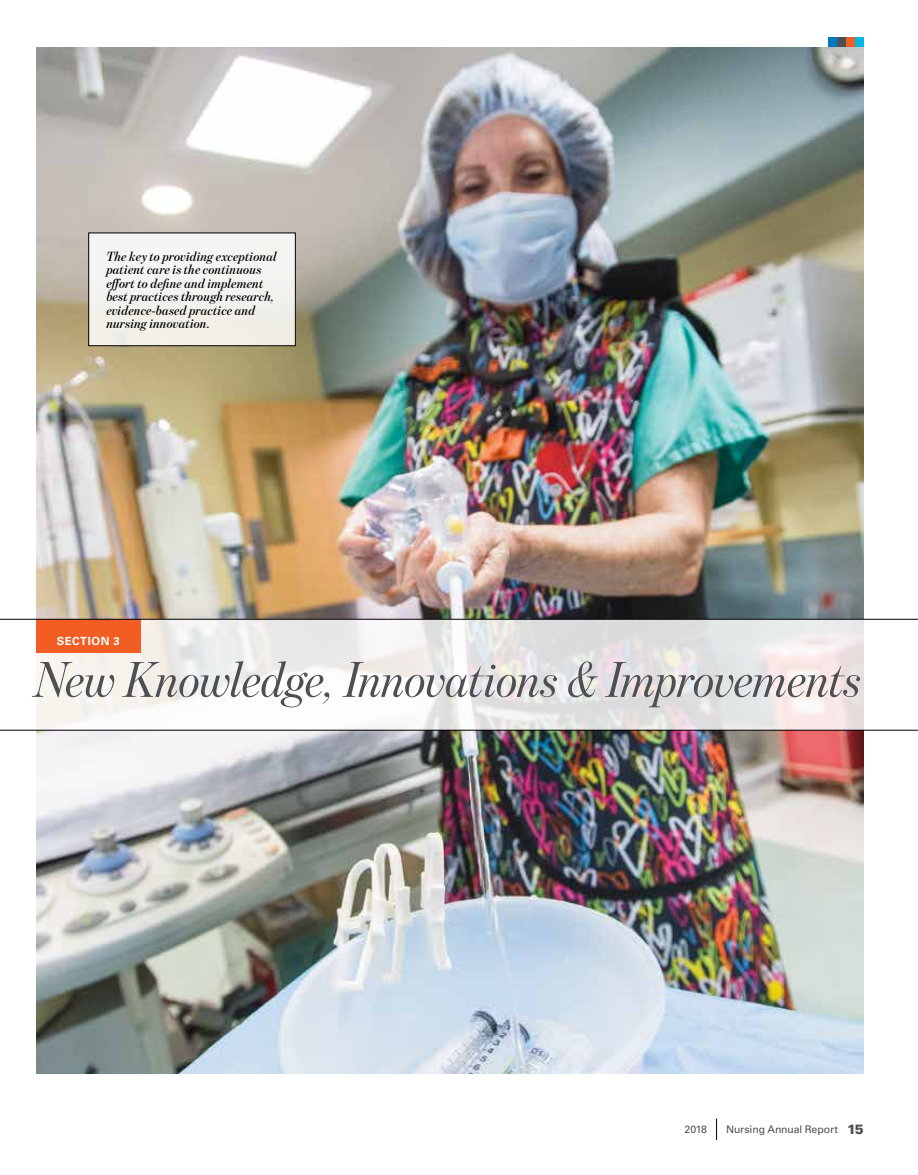
<style>
.page{position:relative;width:918px;height:1175px;background:#fff}
.page>*{position:absolute;margin:0;border:0;box-sizing:border-box;transform-origin:0 0}
.t1{font:italic 51px "Benton Mod Disp";letter-spacing:-.01em;color:#4e4f53}
.t2{font:italic 600 13.5px/13.5px "Benton Mod Disp";letter-spacing:.01em;color:#000}
.t3{font:700 11.25px "Univers LT Std";letter-spacing:.05em;color:#fff}
.t4{font:10.5px "Univers LT Std";letter-spacing:-.01em;color:#4e4f53}
.s1{font-weight:900;font-size:13.5px}
</style>
<div class="page">
<svg style="left:716px;top:1118px;width:1px;height:22px"></svg>
<img style="left:36px;top:47px;width:828px;height:1026px">
<svg style="left:0;top:620px;width:918px;height:110px"></svg>
<div style="left:36px;top:619px;width:104px;height:33px;background:#f15d22"></div>
<hr style="left:0;top:619px;width:918px;height:1px;background:#000">
<hr style="left:0;top:730px;width:918px;height:1px;background:#000">
<div style="left:828px;top:38px;width:9px;height:9px;background:#007abd"></div>
<div style="left:837px;top:38px;width:9px;height:9px;background:#4e4f53"></div>
<div style="left:846px;top:38px;width:9px;height:9px;background:#f15d22"></div>
<div style="left:855px;top:38px;width:9px;height:9px;background:#00b7e3"></div>
<div style="left:89px;top:233px;width:206px;height:113px;background:#f4f3f0"></div>
<div style="left:88px;top:233px;width:208px;height:113px;border:1px solid #000"></div>
<p class="t2" style="left:107px;top:249px;width:172px">The key to providing exceptional patient care is the continuous effort to define and implement best practices through research, evidence-based practice and nursing innovation.</p>
<p class="t3" style="left:57px;top:635px;width:64px">SECTION 3</p>
<h1 class="t1" style="left:36px;top:651px;width:828px">New Knowledge, Innovations &amp; Improvements</h1>
<p class="t4" style="left:685px;top:1123px;width:24px">2018</p>
<p class="t4" style="left:726px;top:1123px;width:139px">Nursing Annual Report <span class="s1">15</span></p>
</div>
